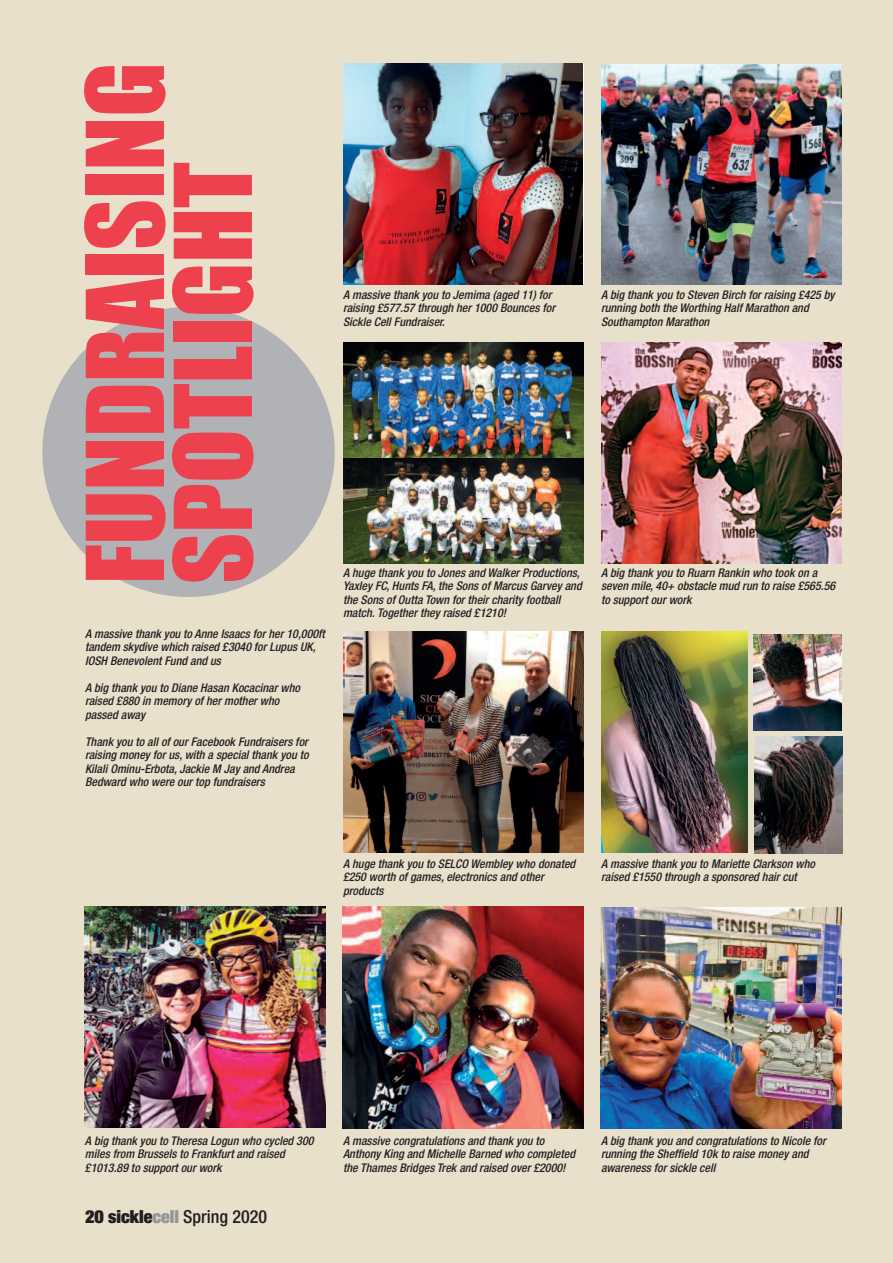
<style>
.page{position:relative;width:893px;height:1263px;background:#e9e0cc}
.page>*{position:absolute;margin:0;border:0;box-sizing:border-box;transform-origin:0 0}
.t1{font:99px/87.9px "Impact";color:#ee414e}
.t2{font:500 condensed 18px "Helvetica Neue";color:#231f20}
.t3{font:italic 500 condensed 12px/13.5px "Helvetica Neue";color:#231f20}
.s1{font-weight:900;font-stretch:expanded}
.s2{font-weight:900;font-stretch:expanded;color:#939598}
</style>
<div class="page">
<div style="left:42px;top:307px;width:293px;height:290px;background:#b1b2b6;border-radius:50%"></div>
<img style="left:343px;top:907px;width:241px;height:221px">
<img style="left:601px;top:342px;width:241px;height:221px">
<img style="left:343px;top:64px;width:240px;height:221px">
<img style="left:601px;top:632px;width:146px;height:221px">
<img style="left:754px;top:736px;width:88px;height:117px">
<img style="left:754px;top:635px;width:88px;height:96px">
<img style="left:601px;top:907px;width:240px;height:221px">
<img style="left:343px;top:631px;width:241px;height:222px">
<img style="left:343px;top:342px;width:241px;height:116px">
<img style="left:343px;top:458px;width:241px;height:106px">
<img style="left:601px;top:64px;width:241px;height:221px">
<img style="left:85px;top:907px;width:241px;height:220px">
<h1 class="t1" style="left:86px;top:584px;width:523px;rotate:-90deg">FUNDRAISING<br>SPOTLIGHT</h1>
<p class="t3" style="left:85px;top:628px;width:241px">A massive thank you to Anne Isaacs for her 10,000ft tandem skydive which raised £3040 for Lupus UK,<br>IOSH Benevolent Fund and us</p>
<p class="t3" style="left:85px;top:682px;width:217px">A big thank you to Diane Hasan Kocacinar who raised £880 in memory of her mother who passed away</p>
<p class="t3" style="left:85px;top:736px;width:225px">Thank you to all of our Facebook Fundraisers for raising money for us, with a special thank you to Kilali Ominu-Erbota, Jackie M Jay and Andrea Bedward who were our top fundraisers</p>
<p class="t3" style="left:343px;top:289px;width:214px">A massive thank you to Jemima (aged 11) for raising £577.57 through her 1000 Bounces for<br>Sickle Cell Fundraiser.</p>
<p class="t3" style="left:601px;top:289px;width:235px">A big thank you to Steven Birch for raising £425 by running both the Worthing Half Marathon and<br>Southampton Marathon</p>
<p class="t3" style="left:343px;top:567px;width:240px">A huge thank you to Jones and Walker Productions, Yaxley FC, Hunts FA, the Sons of Marcus Garvey and the Sons of Outta Town for their charity football match. Together they raised £1210!</p>
<p class="t3" style="left:601px;top:567px;width:236px">A big thank you to Ruarn Rankin who took on a seven mile, 40+ obstacle mud run to raise £565.56 to support our work</p>
<p class="t3" style="left:343px;top:857px;width:234px">A huge thank you to SELCO Wembley who donated £250 worth of games, electronics and other products</p>
<p class="t3" style="left:601px;top:857px;width:215px">A massive thank you to Mariette Clarkson who raised £1550 through a sponsored hair cut</p>
<p class="t3" style="left:85px;top:1135px;width:230px">A big thank you to Theresa Logun who cycled 300 miles from Brussels to Frankfurt and raised £1013.89 to support our work</p>
<h2 class="t2" style="left:85px;top:1210px;width:184px"><span class="s1">20 sickle</span><span class="s2">cell</span> Spring 2020</h2>
<p class="t3" style="left:343px;top:1135px;width:234px">A massive congratulations and thank you to<br>Anthony King and Michelle Barned who completed the Thames Bridges Trek and raised over £2000!</p>
<p class="t3" style="left:601px;top:1135px;width:226px">A big thank you and congratulations to Nicole for running the Sheffield 10k to raise money and awareness for sickle cell</p>
</div>
